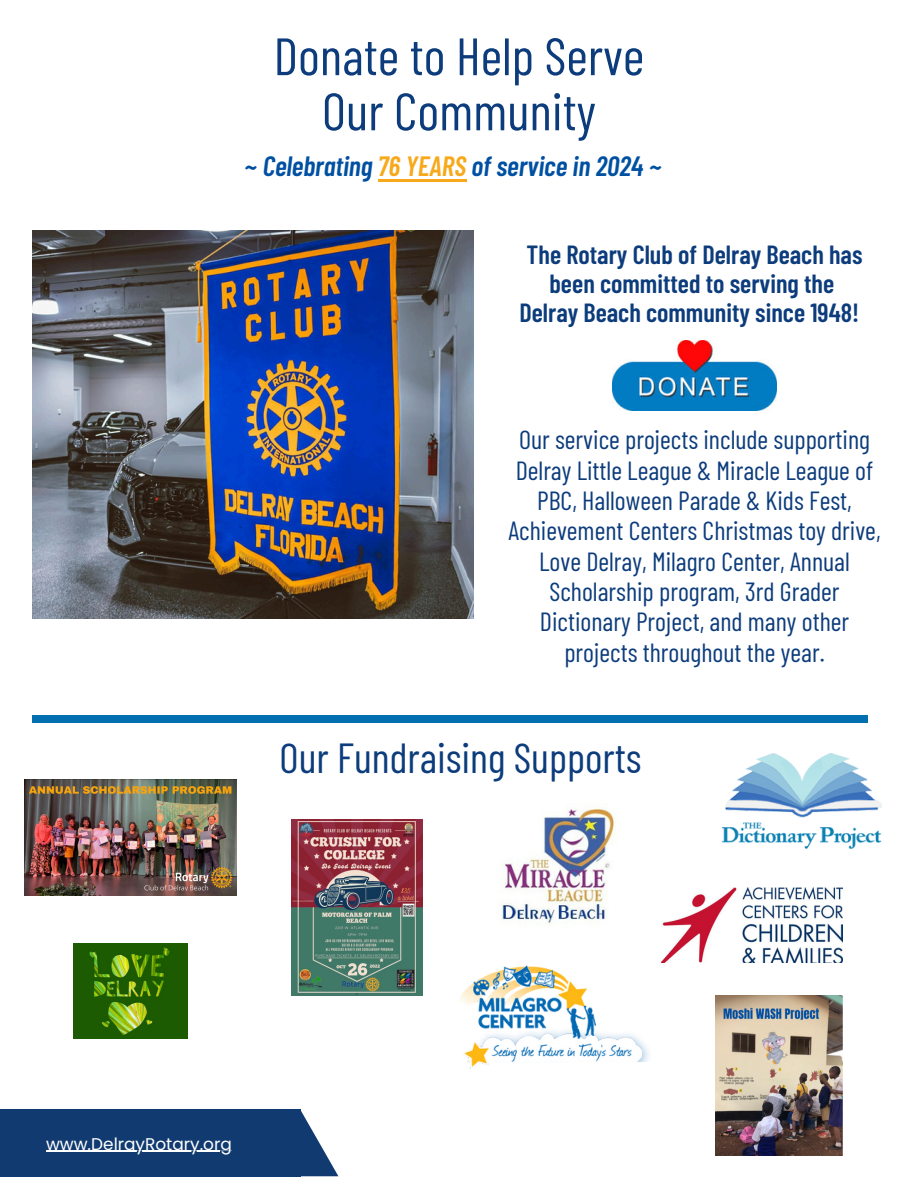
<style>
.page{position:relative;width:918px;height:1188px;background:#fff}
.page>*{position:absolute;margin:0;border:0;box-sizing:border-box;transform-origin:0 0}
.t1{font:52.5px/55.2px "Barlow Condensed";color:#0c3c7c;text-align:center}
.t2{font:42px "Barlow Condensed";color:#0c3c7c}
.t3{font:italic 600 27.9px "Barlow Condensed";color:#0050a2}
.t4{font:26.25px/30.3px "Barlow Condensed";color:#0c3c7c;text-align:center}
.t5{font:600 26.25px/29.2px "Barlow Condensed";color:#0c3c7c;text-align:center}
.t6{font:16.95px "Poppins";color:#fff}
.s1{color:#f7a81b}
</style>
<div class="page">
<div style="left:0;top:1109px;width:300px;height:67px;background:#113b70"></div>
<svg style="left:300px;top:1109px;width:38px;height:67px"></svg>
<img style="left:662px;top:888px;width:181px;height:75px">
<img style="left:501px;top:808px;width:114px;height:116px">
<img style="left:74px;top:943px;width:113px;height:96px">
<img style="left:24px;top:780px;width:213px;height:116px">
<img style="left:723px;top:753px;width:158px;height:96px">
<img style="left:291px;top:820px;width:132px;height:175px">
<div style="left:32px;top:715px;width:836px;height:8px;background:#026fb1"></div>
<img style="left:460px;top:965px;width:189px;height:104px">
<img style="left:716px;top:995px;width:127px;height:160px">
<img style="left:32px;top:230px;width:441px;height:388px">
<img style="left:613px;top:341px;width:164px;height:70px">
<hr style="left:46px;top:1151px;width:186px;height:1px;background:#fff">
<hr style="left:378px;top:179px;width:88px;height:2px;background:#f7a81b">
<p class="t1" style="left:274px;top:27px;width:372px">Donate to Help Serve<br>Our Community</p>
<p class="t3" style="left:244px;top:148px;width:419px">~ Celebrating <span class="s1">76 YEARS</span> of service in 2024 ~</p>
<p class="t5" style="left:519px;top:238px;width:345px">The Rotary Club of Delray Beach has been committed to serving the<br>Delray Beach community since 1948!</p>
<p class="t4" style="left:508px;top:424px;width:374px">Our service projects include supporting Delray Little League &amp; Miracle League of PBC, Halloween Parade &amp; Kids Fest, Achievement Centers Christmas toy drive, Love Delray, Milagro Center, Annual Scholarship program, 3rd Grader Dictionary Project, and many other projects throughout the year.</p>
<p class="t2" style="left:280px;top:731px;width:364px">Our Fundraising Supports</p>
<p class="t6" style="left:46px;top:1132px;width:187px">www.DelrayRotary.org</p>
</div>
